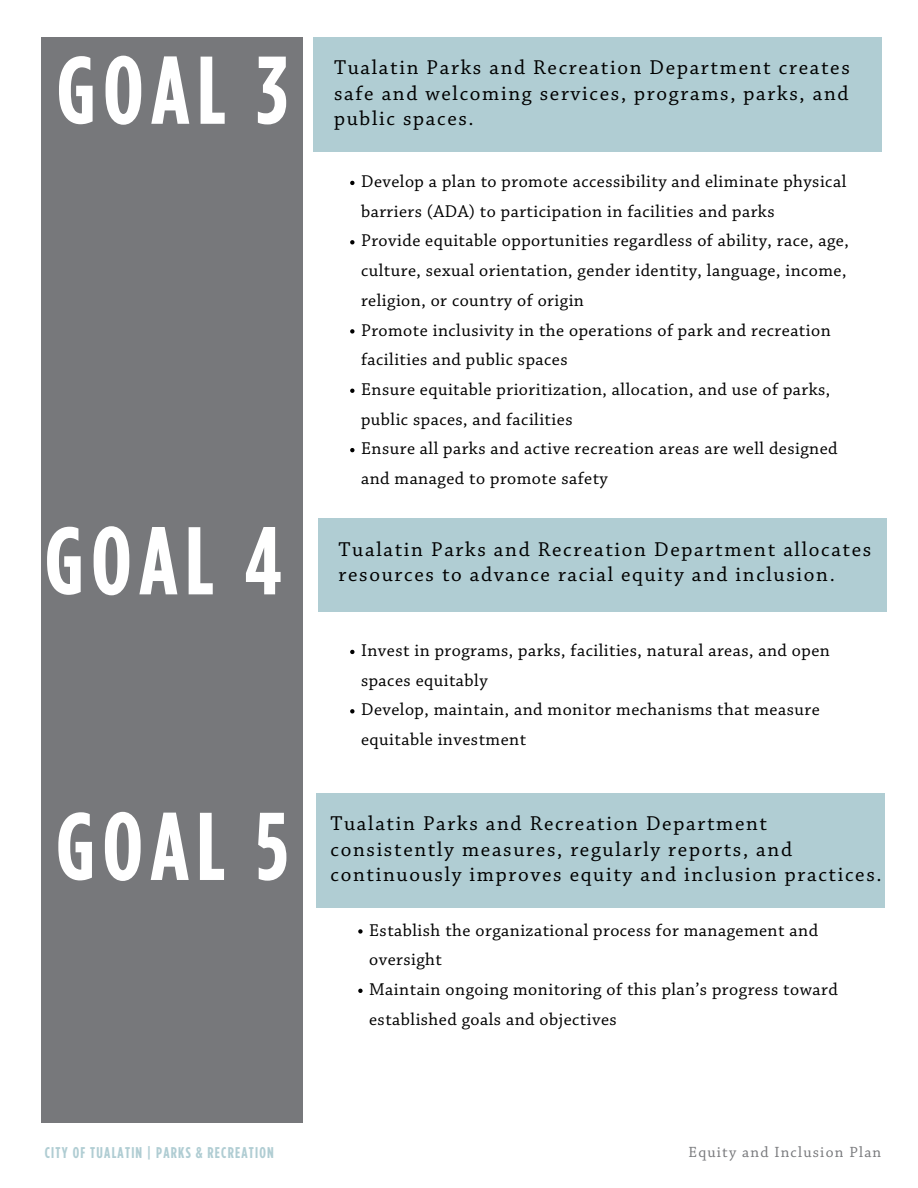
<style>
.page{position:relative;width:918px;height:1188px;background:#fff}
.page>*{position:absolute;margin:0;border:0;box-sizing:border-box;transform-origin:0 0}
.t1{font:700 96px "Gotham Condensed";letter-spacing:.08em;color:#fff}
.t2{font:21.15px/25.5px "Chaparral Pro";letter-spacing:.08em;color:#000}
.t3{font:18px/29.7px "Chaparral Pro";letter-spacing:.025em;color:#000}
.t4{font:700 15.6px "Gotham Condensed";letter-spacing:.08em;color:#b0cdd3}
.t5{font:15.6px "Chaparral Pro";letter-spacing:.08em;color:#77787b}
</style>
<div class="page">
<div style="left:41px;top:37px;width:261px;height:1086px;background:#77787b"></div>
<div style="left:313px;top:37px;width:568px;height:115px;background:#b0cdd3"></div>
<div style="left:316px;top:794px;width:568px;height:114px;background:#b0cdd3"></div>
<div style="left:319px;top:519px;width:568px;height:93px;background:#b0cdd3"></div>
<svg style="left:350px;top:181px;width:5px;height:4px"></svg>
<svg style="left:350px;top:240px;width:5px;height:4px"></svg>
<svg style="left:350px;top:329px;width:5px;height:5px"></svg>
<svg style="left:350px;top:389px;width:5px;height:4px"></svg>
<svg style="left:350px;top:448px;width:5px;height:4px"></svg>
<svg style="left:358px;top:929px;width:5px;height:5px"></svg>
<svg style="left:358px;top:989px;width:5px;height:4px"></svg>
<svg style="left:350px;top:650px;width:5px;height:4px"></svg>
<svg style="left:350px;top:709px;width:5px;height:4px"></svg>
<p class="t1" style="left:57px;top:47px;width:233px">GOAL 3</p>
<p class="t1" style="left:45px;top:518px;width:238px">GOAL 4</p>
<p class="t1" style="left:56px;top:803px;width:233px">GOAL 5</p>
<p class="t2" style="left:334px;top:56px;width:517px">Tualatin Parks and Recreation Department creates</p>
<p class="t2" style="left:334px;top:82px;width:516px">safe and welcoming services, programs, parks, and public spaces.</p>
<p class="t3" style="left:361px;top:168px;width:487px">Develop a plan to promote accessibility and eliminate physical barriers (ADA) to participation in facilities and parks</p>
<p class="t3" style="left:361px;top:227px;width:489px">Provide equitable opportunities regardless of ability, race, age, culture, sexual orientation, gender identity, language, income, religion, or country of origin</p>
<p class="t3" style="left:361px;top:316px;width:471px">Promote inclusivity in the operations of park and recreation facilities and public spaces</p>
<p class="t3" style="left:361px;top:376px;width:471px">Ensure equitable prioritization, allocation, and use of parks, public spaces, and facilities</p>
<p class="t3" style="left:361px;top:435px;width:478px">Ensure all parks and active recreation areas are well designed and managed to promote safety</p>
<p class="t2" style="left:339px;top:538px;width:534px">Tualatin Parks and Recreation Department allocates</p>
<p class="t2" style="left:339px;top:563px;width:498px">resources to advance racial equity and inclusion.</p>
<p class="t3" style="left:361px;top:637px;width:470px">Invest in programs, parks, facilities, natural areas, and open spaces equitably</p>
<p class="t3" style="left:361px;top:696px;width:460px">Develop, maintain, and monitor mechanisms that measure equitable investment</p>
<p class="t2" style="left:330px;top:813px;width:438px">Tualatin Parks and Recreation Department</p>
<p class="t2" style="left:330px;top:838px;width:553px">consistently measures, regularly reports, and continuously improves equity and inclusion practices.</p>
<p class="t3" style="left:369px;top:916px;width:450px">Establish the organizational process for management and oversight</p>
<p class="t3" style="left:369px;top:976px;width:470px">Maintain ongoing monitoring of this plan’s progress toward established goals and objectives</p>
<p class="t4" style="left:45px;top:1146px;width:231px">CITY OF TUALATIN | PARKS &amp; RECREATION</p>
<p class="t5" style="left:688px;top:1146px;width:194px">Equity and Inclusion Plan</p>
</div>
